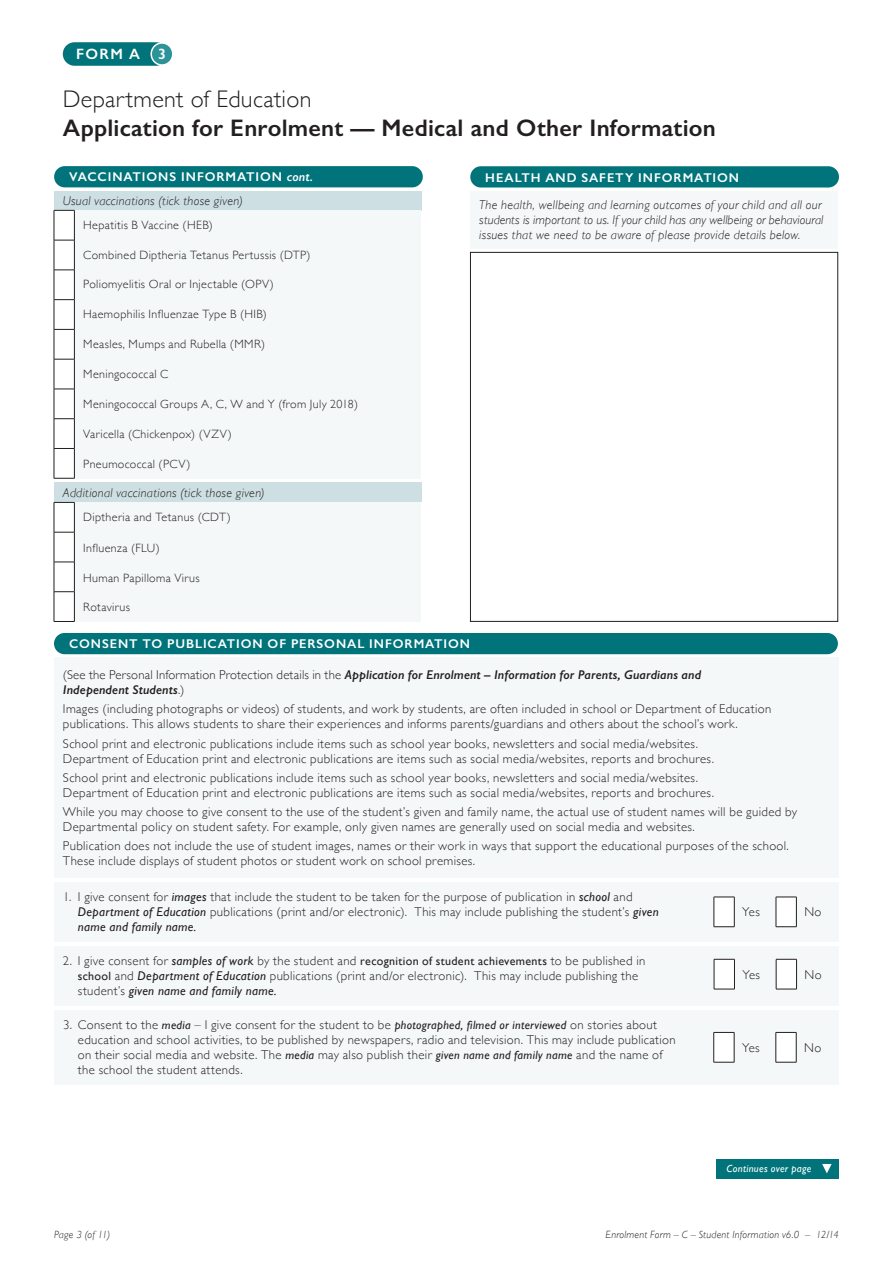
<style>
.page{position:relative;width:893px;height:1263px;background:#fff}
.page>*{position:absolute;margin:0;border:0;box-sizing:border-box;transform-origin:0 0}
.Form_Heading{font:600 24px "Gill Sans";letter-spacing:.01em;color:#231f20}
.Form_Heading-2{font:300 24px "Gill Sans";letter-spacing:.015em;color:#231f20}
.Form_Label{font:600 15px "Gill Sans";color:#fff}
.Form_Body_8_5pts{font:300 12.75px/15px "Gill Sans";letter-spacing:.03em;color:#231f20}
.Heading_3{font:italic 300 12.75px/15px "Gill Sans";letter-spacing:.02em;color:#231f20}
.Form_Body_8_5pts-2{font:italic 600 12.75px/15px "Gill Sans";letter-spacing:.005em;color:#231f20}
.Heading_2{font:600 12.75px "Gill Sans";letter-spacing:.075em;color:#fff}
.Form_Body__Left{font:300 12px "Gill Sans";letter-spacing:.03em;color:#231f20}
.Footnotes{font:italic 300 10.5px "Gill Sans";letter-spacing:.02em;color:#231f20}
.Continues_Over_Page{font:italic 10.5px "Gill Sans";letter-spacing:.03em;color:#fff}
.s1{font-style:italic}
.s2{font-weight:300;font-style:normal}
.s3{font-weight:400;font-style:italic}
.s4{font-weight:400;font-size:12px}
.s5{font-weight:400;font-style:italic;font-size:12px}
</style>
<div class="page">
<div style="left:470px;top:252px;width:368px;height:369px;border:1px solid #231f20"></div>
<div style="left:63px;top:42px;width:105px;height:24px;background:#00747a;border-radius:12px"></div>
<div style="left:151px;top:43px;width:22px;height:22px;background:#2c9399;border-radius:50%"></div>
<div style="left:150px;top:42px;width:24px;height:24px;border:2px solid #fff;border-radius:50%"></div>
<div style="left:54px;top:166px;width:369px;height:21px;background:#00747a;border-radius:11px"></div>
<div style="left:54px;top:191px;width:367px;height:19px;background:#cddfe2"></div>
<div style="left:54px;top:483px;width:367px;height:19px;background:#cddfe2"></div>
<div style="left:53px;top:210px;width:368px;height:268px;background:#f4f8f8"></div>
<div style="left:53px;top:502px;width:368px;height:119px;background:#f4f8f8"></div>
<svg style="left:54px;top:210px;width:21px;height:269px"></svg>
<svg style="left:54px;top:502px;width:21px;height:120px"></svg>
<div style="left:470px;top:166px;width:369px;height:21px;background:#00747a;border-radius:11px"></div>
<div style="left:470px;top:191px;width:368px;height:58px;background:#f4f8f8"></div>
<div style="left:54px;top:882px;width:784px;height:60px;background:#f4f8f8"></div>
<div style="left:54px;top:633px;width:784px;height:21px;background:#00747a;border-radius:11px"></div>
<div style="left:54px;top:657px;width:785px;height:221px;background:#f4f8f8"></div>
<svg style="left:714px;top:897px;width:21px;height:30px"></svg>
<svg style="left:776px;top:897px;width:21px;height:30px"></svg>
<div style="left:54px;top:1010px;width:785px;height:75px;background:#f4f8f8"></div>
<div style="left:714px;top:1032px;width:20px;height:30px;background:#fff"></div>
<svg style="left:714px;top:1032px;width:20px;height:1px"></svg>
<hr style="left:713px;top:1032px;width:1px;height:30px;background:#231f20">
<hr style="left:734px;top:1032px;width:1px;height:30px;background:#231f20">
<svg style="left:714px;top:1062px;width:20px;height:1px"></svg>
<div style="left:776px;top:1032px;width:20px;height:30px;background:#fff"></div>
<svg style="left:777px;top:1032px;width:19px;height:1px"></svg>
<hr style="left:776px;top:1032px;width:1px;height:30px;background:#231f20">
<hr style="left:796px;top:1032px;width:1px;height:30px;background:#231f20">
<svg style="left:776px;top:1062px;width:20px;height:1px"></svg>
<div style="left:54px;top:946px;width:785px;height:60px;background:#f4f8f8"></div>
<div style="left:714px;top:959px;width:20px;height:30px;background:#fff"></div>
<svg style="left:715px;top:959px;width:19px;height:1px"></svg>
<hr style="left:714px;top:959px;width:1px;height:30px;background:#231f20">
<hr style="left:734px;top:959px;width:1px;height:30px;background:#231f20">
<svg style="left:714px;top:989px;width:21px;height:1px"></svg>
<div style="left:776px;top:959px;width:20px;height:30px;background:#fff"></div>
<svg style="left:777px;top:959px;width:19px;height:1px"></svg>
<hr style="left:776px;top:959px;width:1px;height:30px;background:#231f20">
<hr style="left:796px;top:959px;width:1px;height:30px;background:#231f20">
<svg style="left:776px;top:989px;width:21px;height:1px"></svg>
<div style="left:716px;top:1159px;width:123px;height:19px;background:#00747a"></div>
<svg style="left:822px;top:1164px;width:10px;height:9px"></svg>
<p class="Form_Label" style="left:76px;top:45px;width:65px">FORM A</p>
<p class="Form_Label" style="left:158px;top:45px;width:9px">3</p>
<p class="Form_Heading-2" style="left:63px;top:80px;width:250px">Department of Education</p>
<p class="Form_Heading" style="left:63px;top:113px;width:654px">Application for Enrolment — Medical and Other Information</p>
<p class="Heading_2" style="left:69px;top:169px;width:246px">VACCINATIONS INFORMATION <span class="s1">cont.</span></p>
<p class="Heading_3" style="left:63px;top:193px;width:182px">Usual vaccinations (tick those given)</p>
<p class="Form_Body__Left" style="left:83px;top:216px;width:131px">Hepatitis B Vaccine (HEB)</p>
<p class="Form_Body__Left" style="left:83px;top:245px;width:229px">Combined Diptheria Tetanus Pertussis (DTP)</p>
<p class="Form_Body__Left" style="left:83px;top:275px;width:192px">Poliomyelitis Oral or Injectable (OPV)</p>
<p class="Form_Body__Left" style="left:83px;top:304px;width:185px">Haemophilis Influenzae Type B (HIB)</p>
<p class="Form_Body__Left" style="left:83px;top:335px;width:183px">Measles, Mumps and Rubella (MMR)</p>
<p class="Form_Body__Left" style="left:83px;top:365px;width:87px">Meningococcal C</p>
<p class="Form_Body__Left" style="left:83px;top:395px;width:276px">Meningococcal Groups A, C, W and Y (from July 2018)</p>
<p class="Form_Body__Left" style="left:83px;top:424px;width:150px">Varicella (Chickenpox) (VZV)</p>
<p class="Form_Body__Left" style="left:83px;top:454px;width:109px">Pneumococcal (PCV)</p>
<p class="Heading_3" style="left:63px;top:485px;width:203px">Additional vaccinations (tick those given)</p>
<p class="Form_Body__Left" style="left:83px;top:508px;width:149px">Diptheria and Tetanus (CDT)</p>
<p class="Form_Body__Left" style="left:83px;top:538px;width:78px">Influenza (FLU)</p>
<p class="Form_Body__Left" style="left:83px;top:568px;width:118px">Human Papilloma Virus</p>
<p class="Footnotes" style="left:54px;top:598px;width:54px">Page 2 (of 3)</p>
<p class="Form_Body__Left" style="left:83px;top:598px;width:48px">Rotavirus</p>
<p class="Heading_2" style="left:485px;top:169px;width:255px">HEALTH AND SAFETY INFORMATION</p>
<p class="Heading_3" style="left:479px;top:198px;width:346px">The health, wellbeing and learning outcomes of your child and all our students is important to us. If your child has any wellbeing or behavioural issues that we need to be aware of please provide details below.</p>
<p class="Heading_2" style="left:69px;top:636px;width:403px">CONSENT TO PUBLICATION OF PERSONAL INFORMATION</p>
<p class="Form_Body_8_5pts-2" style="left:63px;top:667px;width:640px"><span class="s2">(See the Personal Information Protection details in the</span> Application for Enrolment – Information for Parents, Guardians and<br>Independent Students<span class="s2">.)</span></p>
<p class="Form_Body_8_5pts" style="left:63px;top:701px;width:710px">Images (including photographs or videos) of students, and work by students, are often included in school or Department of Education publications. This allows students to share their experiences and informs parents/guardians and others about the school’s work.</p>
<p class="Form_Body_8_5pts" style="left:63px;top:735px;width:652px">School print and electronic publications include items such as school year books, newsletters and social media/websites.<br>Department of Education print and electronic publications are items such as social media/websites, reports and brochures.</p>
<p class="Form_Body_8_5pts" style="left:63px;top:769px;width:652px">School print and electronic publications include items such as school year books, newsletters and social media/websites.<br>Department of Education print and electronic publications are items such as social media/websites, reports and brochures.</p>
<p class="Form_Body_8_5pts" style="left:63px;top:804px;width:736px">While you may choose to give consent to the use of the student’s given and family name, the actual use of student names will be guided by<br>Departmental policy on student safety. For example, only given names are generally used on social media and websites.</p>
<p class="Form_Body_8_5pts" style="left:63px;top:838px;width:727px">Publication does not include the use of student images, names or their work in ways that support the educational purposes of the school.<br>These include displays of student photos or student work on school premises.</p>
<p class="Form_Body_8_5pts" style="left:78px;top:889px;width:582px;text-indent:-15px">1. I give consent for <span class="s3">images</span> that include the student to be taken for the purpose of publication in <span class="s3">school</span> and<br><span class="s3">Department of Education</span> publications (print and/or electronic). This may include publishing the student’s <span class="s3">given name and family name.</span></p>
<p class="Form_Body_8_5pts" style="left:742px;top:904px;width:19px">Yes</p>
<p class="Form_Body_8_5pts" style="left:804px;top:904px;width:19px">No</p>
<p class="Form_Body_8_5pts" style="left:78px;top:953px;width:569px;text-indent:-15px">2. I give consent for <span class="s3">samples of work</span> by the student and <span class="s4">recognition of student achievements</span> to be published in <span class="s4">school</span> and <span class="s3">Department of Education</span> publications (print and/or electronic). This may include publishing the student’s <span class="s3">given name and family name.</span></p>
<p class="Form_Body_8_5pts" style="left:78px;top:1017px;width:599px;text-indent:-15px">3. Consent to the <span class="s5">media</span> – I give consent for the student to be <span class="s5">photographed, filmed or interviewed</span> on stories about education and school activities, to be published by newspapers, radio and television. This may include publication on their social media and website. The <span class="s5">media</span> may also publish their <span class="s5">given name and family name</span> and the name of the school the student attends.</p>
<p class="Form_Body_8_5pts" style="left:742px;top:966px;width:19px">Yes</p>
<p class="Form_Body_8_5pts" style="left:804px;top:966px;width:19px">No</p>
<p class="Form_Body_8_5pts" style="left:742px;top:1039px;width:19px">Yes</p>
<p class="Form_Body_8_5pts" style="left:804px;top:1039px;width:19px">No</p>
<p class="Continues_Over_Page" style="left:727px;top:1162px;width:86px">Continues over page</p>
<p class="Footnotes" style="left:54px;top:1229px;width:58px">Page 3 (of 11)</p>
<p class="Footnotes" style="left:605px;top:1229px;width:235px">Enrolment Form – C – Student Information v6.0 – 12/14</p>
</div>
